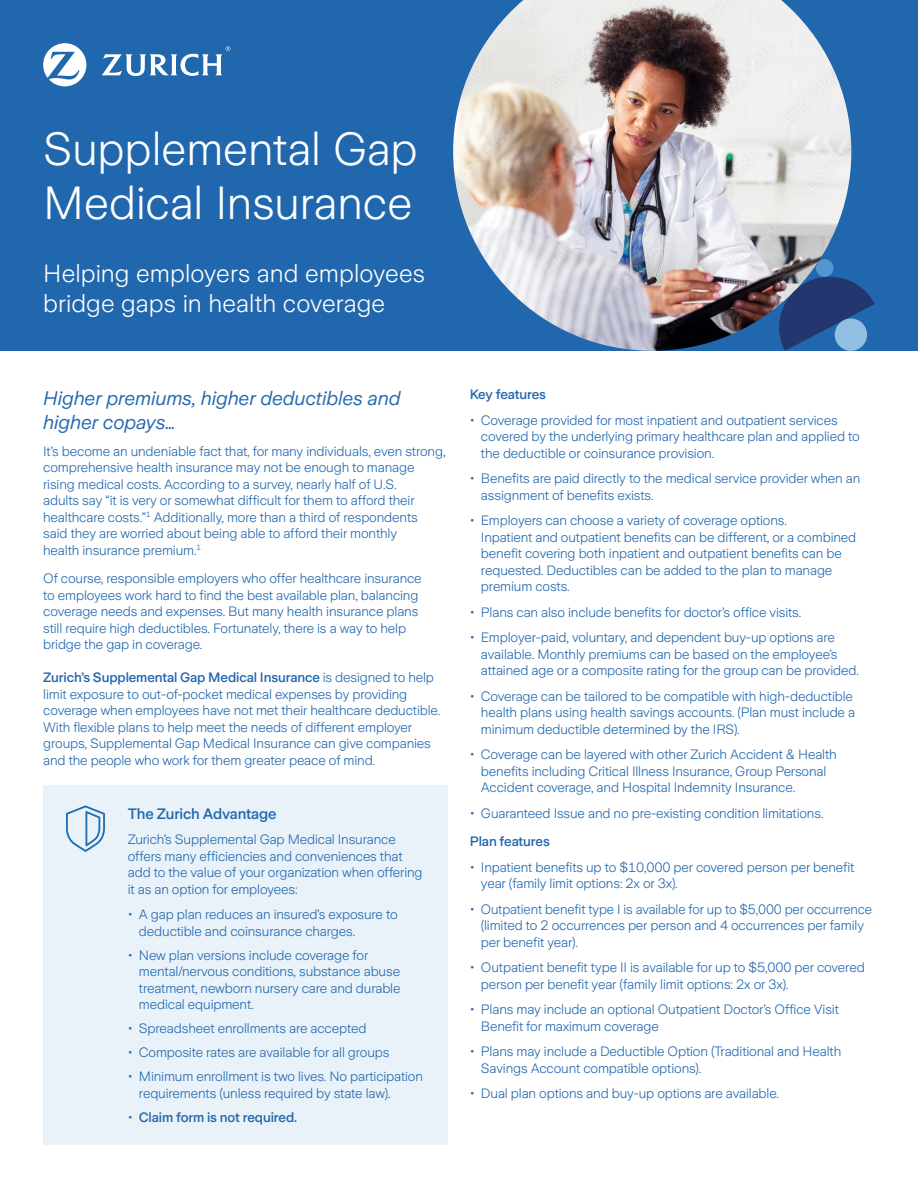
<style>
.page{position:relative;width:918px;height:1188px;background:#fff}
.page>*{position:absolute;margin:0;border:0;box-sizing:border-box;transform-origin:0 0}
.t1{font:300 46.05px/54.2px "Zurich Sans";color:#fff}
.t2{font:300 24.75px/30.6px "Zurich Sans";letter-spacing:.005em;color:#fff}
.t3{font:italic 19.5px/24px "Zurich Sans";letter-spacing:-.005em;color:#2167ae}
.t4{font:500 15px "Zurich Sans";letter-spacing:-.01em;color:#2167ae}
.t5{font:300 13.5px/16.5px "Zurich Sans";letter-spacing:-.01em;color:#2167ae}
.t6{font:500 13.5px "Zurich Sans";letter-spacing:-.01em;color:#2167ae}
.s1{font-weight:500}
.s2{font-weight:300}
</style>
<div class="page">
<div style="left:0;top:0;width:918px;height:351px;background:#2167ae"></div>
<img style="left:453px;top:0;width:398px;height:351px">
<div style="left:43px;top:785px;width:405px;height:360px;background:#e9f2f9"></div>
<svg style="left:772px;top:270px;width:103px;height:81px"></svg>
<div style="left:835px;top:319px;width:32px;height:32px;background:#91bfe3;border-radius:50%"></div>
<div style="left:816px;top:259px;width:18px;height:18px;background:#5495cf;border-radius:50%"></div>
<svg style="left:66px;top:805px;width:39px;height:47px"></svg>
<svg style="left:43px;top:43px;width:43px;height:43px"></svg>
<svg style="left:102px;top:46px;width:128px;height:30px"></svg>
<h1 class="t1" style="left:43px;top:122px;width:376px">Supplemental Gap<br>Medical Insurance</h1>
<h2 class="t2" style="left:43px;top:258px;width:383px">Helping employers and employees bridge gaps in health coverage</h2>
<h3 class="t3" style="left:43px;top:386px;width:359px">Higher premiums, higher deductibles and higher copays…</h3>
<p class="t5" style="left:43px;top:443px;width:404px">It’s become an undeniable fact that, for many individuals, even strong, comprehensive health insurance may not be enough to manage rising medical costs. According to a survey, nearly half of U.S.<br>adults say “it is very or somewhat difficult for them to afford their healthcare costs.”<sup>1</sup> Additionally, more than a third of respondents said they are worried about being able to afford their monthly<br>health insurance premium.<sup>1</sup></p>
<p class="t5" style="left:43px;top:571px;width:380px">Of course, responsible employers who offer healthcare insurance to employees work hard to find the best available plan, balancing coverage needs and expenses. But many health insurance plans still require high deductibles. Fortunately, there is a way to help bridge the gap in coverage.</p>
<p class="t5" style="left:43px;top:670px;width:399px"><span class="s1">Zurich’s Supplemental Gap Medical Insurance</span> is designed to help limit exposure to out-of-pocket medical expenses by providing coverage when employees have not met their healthcare deductible.<br>With flexible plans to help meet the needs of different employer groups, Supplemental Gap Medical Insurance can give companies and the people who work for them greater peace of mind.</p>
<p class="t4" style="left:128px;top:806px;width:150px">The Zurich Advantage</p>
<p class="t5" style="left:128px;top:832px;width:296px">Zurich’s Supplemental Gap Medical Insurance offers many efficiencies and conveniences that add to the value of your organization when offering it as an option for employees:</p>
<p class="t5" style="left:139px;top:907px;width:260px;text-indent:-11px">• A gap plan reduces an insured’s exposure to deductible and coinsurance charges.</p>
<p class="t5" style="left:139px;top:947px;width:263px;text-indent:-11px">• New plan versions include coverage for mental/nervous conditions, substance abuse treatment, newborn nursery care and durable medical equipment.</p>
<p class="t5" style="left:128px;top:1021px;width:240px">• Spreadsheet enrollments are accepted</p>
<p class="t5" style="left:128px;top:1045px;width:263px">• Composite rates are available for all groups</p>
<p class="t5" style="left:139px;top:1069px;width:286px;text-indent:-11px">• Minimum enrollment is two lives. No participation requirements (unless required by state law).</p>
<p class="t6" style="left:128px;top:1110px;width:171px"><span class="s2">•</span> Claim form is not required.</p>
<p class="t6" style="left:470px;top:387px;width:78px">Key features</p>
<p class="t5" style="left:481px;top:412px;width:380px;text-indent:-11px">• Coverage provided for most inpatient and outpatient services covered by the underlying primary healthcare plan and applied to the deductible or coinsurance provision.</p>
<p class="t5" style="left:481px;top:471px;width:381px;text-indent:-11px">• Benefits are paid directly to the medical service provider when an assignment of benefits exists.</p>
<p class="t5" style="left:481px;top:513px;width:377px;text-indent:-11px">• Employers can choose a variety of coverage options.<br>Inpatient and outpatient benefits can be different, or a combined benefit covering both inpatient and outpatient benefits can be requested. Deductibles can be added to the plan to manage premium costs.</p>
<p class="t5" style="left:470px;top:604px;width:333px">• Plans can also include benefits for doctor’s office visits.</p>
<p class="t5" style="left:481px;top:630px;width:380px;text-indent:-11px">• Employer-paid, voluntary, and dependent buy-up options are available. Monthly premiums can be based on the employee’s attained age or a composite rating for the group can be provided.</p>
<p class="t5" style="left:481px;top:688px;width:376px;text-indent:-11px">• Coverage can be tailored to be compatible with high-deductible health plans using health savings accounts. (Plan must include a minimum deductible determined by the IRS).</p>
<p class="t5" style="left:481px;top:747px;width:357px;text-indent:-11px">• Coverage can be layered with other Zurich Accident &amp; Health benefits including Critical Illness Insurance, Group Personal<br>Accident coverage, and Hospital Indemnity Insurance.</p>
<p class="t5" style="left:470px;top:805px;width:355px">• Guaranteed Issue and no pre-existing condition limitations.</p>
<p class="t6" style="left:470px;top:834px;width:82px">Plan features</p>
<p class="t5" style="left:481px;top:859px;width:375px;text-indent:-11px">• Inpatient benefits up to $10,000 per covered person per benefit year (family limit options: 2x or 3x).</p>
<p class="t5" style="left:481px;top:901px;width:393px;text-indent:-11px">• Outpatient benefit type I is available for up to $5,000 per occurrence (limited to 2 occurrences per person and 4 occurrences per family per benefit year).</p>
<p class="t5" style="left:481px;top:960px;width:385px;text-indent:-11px">• Outpatient benefit type II is available for up to $5,000 per covered person per benefit year (family limit options: 2x or 3x).</p>
<p class="t5" style="left:481px;top:1002px;width:360px;text-indent:-11px">• Plans may include an optional Outpatient Doctor’s Office Visit<br>Benefit for maximum coverage</p>
<p class="t5" style="left:481px;top:1044px;width:362px;text-indent:-11px">• Plans may include a Deductible Option (Traditional and Health<br>Savings Account compatible options).</p>
<p class="t5" style="left:470px;top:1086px;width:311px">• Dual plan options and buy-up options are available.</p>
</div>
